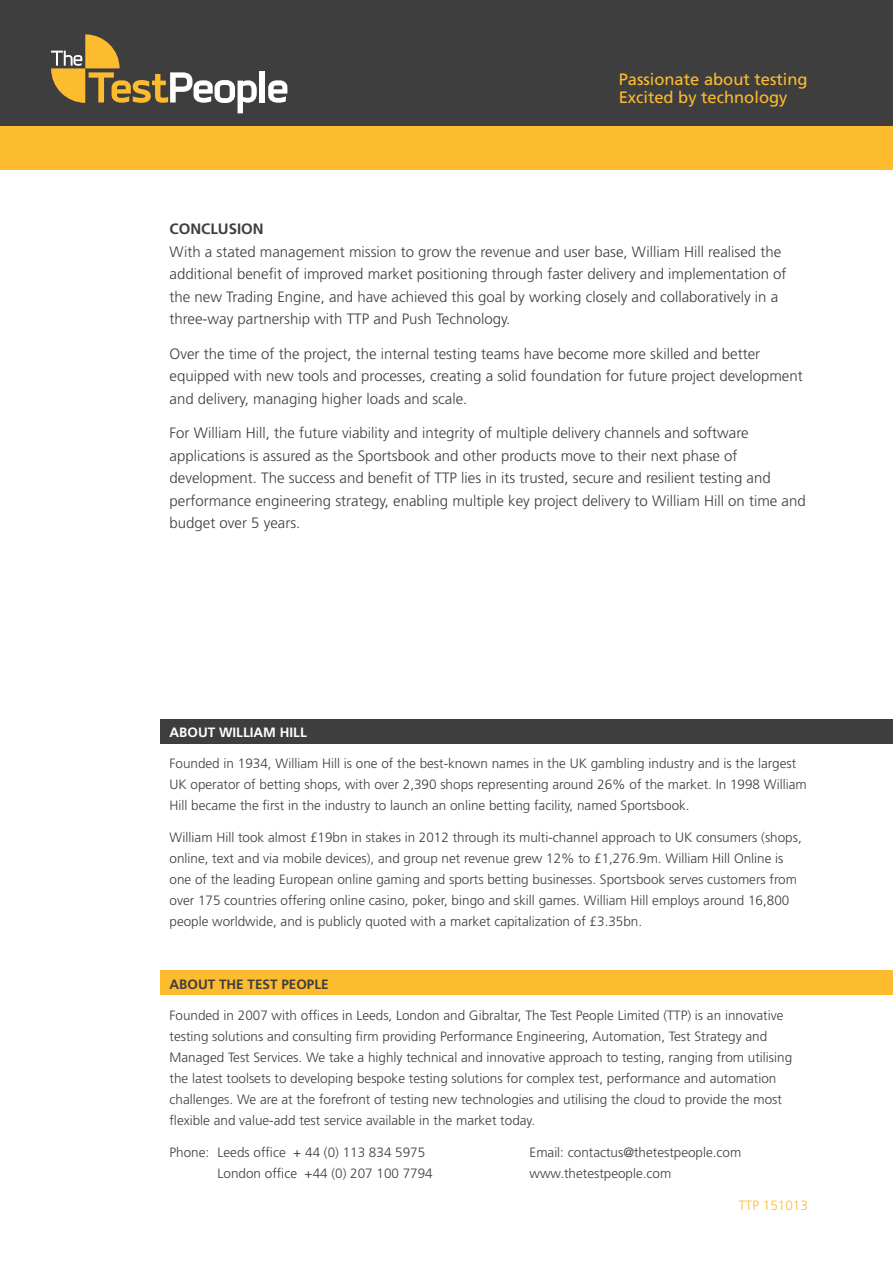
<style>
.page{position:relative;width:893px;height:1263px;background:#fff}
.page>*{position:absolute;margin:0;border:0;box-sizing:border-box;transform-origin:0 0}
.t1{font:16.5px/18px "Frutiger";color:#fdbb2e}
.t2{font:300 15px/22.5px "Frutiger";color:#3e3e3f}
.t3{font:700 15px "Frutiger";color:#3e3e3f}
.t4{font:300 13.5px/21px "Frutiger";color:#3e3e3f}
.t5{font:700 13.5px "Frutiger";color:#3e3e3f}
.t6{font:700 13.5px "Frutiger";color:#fff}
.t7{font:300 13.5px "Frutiger";color:#fdbb2e}
</style>
<div class="page">
<div style="left:0;top:0;width:893px;height:127px;background:#3e3e3f"></div>
<div style="left:260px;top:71px;width:5px;height:31px;background:#fff"></div>
<svg style="left:268px;top:80px;width:19px;height:23px"></svg>
<svg style="left:51px;top:34px;width:206px;height:79px"></svg>
<div style="left:0;top:126px;width:893px;height:44px;background:#fdbb2e"></div>
<div style="left:160px;top:971px;width:733px;height:24px;background:#fdbb2e"></div>
<div style="left:160px;top:719px;width:733px;height:24px;background:#3e3e3f"></div>
<p class="t1" style="left:619px;top:70px;width:190px">Passionate about testing<br>Excited by technology</p>
<p class="t3" style="left:170px;top:220px;width:96px">CONCLUSION</p>
<p class="t2" style="left:170px;top:240px;width:619px">With a stated management mission to grow the revenue and user base, William Hill realised the additional benefit of improved market positioning through faster delivery and implementation of the new Trading Engine, and have achieved this goal by working closely and collaboratively in a three-way partnership with TTP and Push Technology.</p>
<p class="t2" style="left:170px;top:342px;width:635px">Over the time of the project, the internal testing teams have become more skilled and better equipped with new tools and processes, creating a solid foundation for future project development and delivery, managing higher loads and scale.</p>
<p class="t2" style="left:170px;top:422px;width:638px">For William Hill, the future viability and integrity of multiple delivery channels and software applications is assured as the Sportsbook and other products move to their next phase of development. The success and benefit of TTP lies in its trusted, secure and resilient testing and performance engineering strategy, enabling multiple key project delivery to William Hill on time and budget over 5 years.</p>
<p class="t6" style="left:170px;top:724px;width:139px">ABOUT WILLIAM HILL</p>
<p class="t4" style="left:170px;top:753px;width:639px">Founded in 1934, William Hill is one of the best-known names in the UK gambling industry and is the largest<br>UK operator of betting shops, with over 2,390 shops representing around 26% of the market. In 1998 William<br>Hill became the first in the industry to launch an online betting facility, named Sportsbook.</p>
<p class="t4" style="left:170px;top:827px;width:634px">William Hill took almost £19bn in stakes in 2012 through its multi-channel approach to UK consumers (shops, online, text and via mobile devices), and group net revenue grew 12% to £1,276.9m. William Hill Online is one of the leading European online gaming and sports betting businesses. Sportsbook serves customers from over 175 countries offering online casino, poker, bingo and skill games. William Hill employs around 16,800 people worldwide, and is publicly quoted with a market capitalization of £3.35bn.</p>
<p class="t5" style="left:170px;top:976px;width:161px">ABOUT THE TEST PEOPLE</p>
<p class="t4" style="left:170px;top:1005px;width:624px">Founded in 2007 with offices in Leeds, London and Gibraltar, The Test People Limited (TTP) is an innovative testing solutions and consulting firm providing Performance Engineering, Automation, Test Strategy and Managed Test Services. We take a highly technical and innovative approach to testing, ranging from utilising the latest toolsets to developing bespoke testing solutions for complex test, performance and automation challenges. We are at the forefront of testing new technologies and utilising the cloud to provide the most flexible and value-add test service available in the market today.</p>
<p class="t4" style="left:170px;top:1141px;width:257px">Phone: Leeds office + 44 (0) 113 834 5975</p>
<p class="t4" style="left:530px;top:1141px;width:213px">Email: contactus@thetestpeople.com</p>
<p class="t4" style="left:218px;top:1162px;width:217px">London office +44 (0) 207 100 7794</p>
<p class="t4" style="left:530px;top:1162px;width:143px">www.thetestpeople.com</p>
<p class="t7" style="left:739px;top:1197px;width:71px">TTP 151013</p>
</div>
